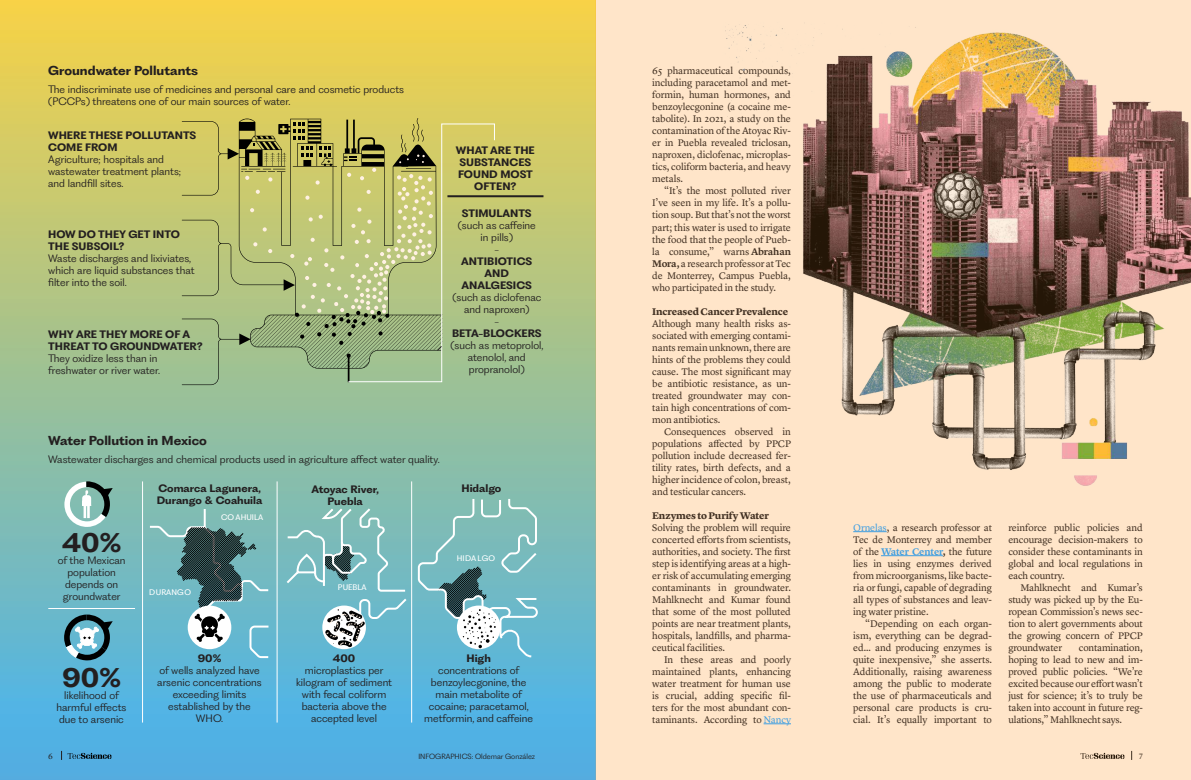
<style>
.page{position:relative;width:1191px;height:780px;background:#fff}
.page>*{position:absolute;margin:0;border:0;box-sizing:border-box;transform-origin:0 0}
.t1{font:700 25px "PP Fragment Sans";color:#231f20}
.t2{font:700 12px "PP Fragment Sans";color:#231f20}
.t3{font:10px/12px "Lyon Text";letter-spacing:-.01em;color:#231f20;text-align:justify}
.t4{font:300 10px/12px "PP Fragment Sans";color:#231f20;text-align:center}
.t5{font:700 10px/12px "PP Fragment Sans";color:#231f20}
.t6{font:700 10px "Lyon Text";letter-spacing:-.01em;color:#231f20}
.t7{font:8px "Lyon Text";color:#231f20}
.t8{font:7.5px "PP Fragment Sans";color:#fff}
.t9{font:300 7px "PP Fragment Sans";color:#231f20}
.s1{font-weight:600}
.s2{color:#1f9fff}
.s3{font-weight:600;color:#1f9fff}
</style>
<div class="page">
<div style="left:0;top:0;width:595px;height:780px;background:linear-gradient(to bottom,#f5d245,#45b0ed)"></div>
<svg style="left:68px;top:752px;width:44px;height:6px"></svg>
<svg style="left:182px;top:117px;width:260px;height:268px;background:#9ab684"></svg>
<svg style="left:182px;top:118px;width:251px;height:196px;background:#b7bb6d"></svg>
<svg style="left:347px;top:123px;width:148px;height:259px;background:#b3bd79"></svg>
<svg style="left:437px;top:345px;width:5px;height:6px"></svg>
<hr style="left:447px;top:195px;width:96px;height:2px;background:#231f20">
<hr style="left:48px;top:608px;width:87px;height:1px;background:#fff">
<hr style="left:276px;top:481px;width:2px;height:241px;background:#fff">
<hr style="left:142px;top:481px;width:1px;height:241px;background:#fff">
<hr style="left:411px;top:481px;width:1px;height:241px;background:#fff">
<svg style="left:64px;top:481px;width:49px;height:46px"></svg>
<svg style="left:64px;top:614px;width:49px;height:46px;background:#608c9a"></svg>
<svg style="left:284px;top:497px;width:255px;height:161px;background:#81c0c3"></svg>
<div style="left:457px;top:605px;width:43px;height:44px;background:#fff;border-radius:50%"></div>
<svg style="left:148px;top:507px;width:348px;height:152px;background:#77b1b9"></svg>
<img style="left:577px;top:0;width:18px;height:780px">
<img style="left:595px;top:0;width:596px;height:780px">
<p class="t2" style="left:48px;top:62px;width:151px">Groundwater Pollutants</p>
<p class="t4" style="left:48px;top:84px;width:357px;text-align:left">The indiscriminate use of medicines and personal care and cosmetic products (PCCPs) threatens one of our main sources of water.</p>
<p class="t5" style="left:48px;top:130px;width:150px">WHERE THESE POLLUTANTS<br>COME FROM</p>
<p class="t4" style="left:48px;top:154px;width:134px;text-align:left">Agriculture; hospitals and wastewater treatment plants; and landfill sites.</p>
<p class="t5" style="left:48px;top:229px;width:133px">HOW DO THEY GET INTO<br>THE SUBSOIL?</p>
<p class="t4" style="left:48px;top:253px;width:148px;text-align:left">Waste discharges and lixiviates, which are liquid substances that filter into the soil.</p>
<p class="t5" style="left:48px;top:328px;width:156px">WHY ARE THEY MORE OF A<br>THREAT TO GROUNDWATER?</p>
<p class="t4" style="left:48px;top:353px;width:113px;text-align:left">They oxidize less than in freshwater or river water.</p>
<p class="t5" style="left:456px;top:145px;width:80px;text-align:center">WHAT ARE THE<br>SUBSTANCES<br>FOUND MOST<br>OFTEN?</p>
<p class="t5" style="left:462px;top:208px;width:71px">STIMULANTS</p>
<p class="t4" style="left:458px;top:220px;width:80px">(such as caffeine in pills)<br>-</p>
<p class="t5" style="left:461px;top:256px;width:72px;text-align:center">ANTIBIOTICS<br>AND<br>ANALGESICS</p>
<p class="t4" style="left:452px;top:292px;width:90px">(such as diclofenac and naproxen)<br>-</p>
<p class="t5" style="left:452px;top:328px;width:91px">BETA-BLOCKERS</p>
<p class="t4" style="left:450px;top:340px;width:94px">(such as metoprolol, atenolol, and propranolol)</p>
<p class="t2" style="left:48px;top:432px;width:160px">Water Pollution in Mexico</p>
<p class="t4" style="left:48px;top:454px;width:393px">Wastewater discharges and chemical products used in agriculture affect water quality.</p>
<h1 class="t1" style="left:62px;top:526px;width:61px">40%</h1>
<p class="t4" style="left:58px;top:555px;width:69px">of the Mexican population depends on groundwater</p>
<p class="t5" style="left:157px;top:483px;width:107px">Comarca Lagunera,<br>Durango &amp; Coahuila</p>
<p class="t8" style="left:149px;top:587px;width:43px">DURANGO</p>
<p class="t8" style="left:221px;top:512px;width:44px">CO AHUILA</p>
<p class="t5" style="left:311px;top:483px;width:69px;text-align:center">Atoyac River,<br>Puebla</p>
<p class="t8" style="left:338px;top:582px;width:30px">PUEBLA</p>
<p class="t5" style="left:461px;top:483px;width:41px">Hidalgo</p>
<p class="t8" style="left:457px;top:553px;width:40px">HIDA LGO</p>
<h1 class="t1" style="left:62px;top:661px;width:60px">90%</h1>
<p class="t4" style="left:57px;top:690px;width:71px">likelihood of harmful effects due to arsenic</p>
<p class="t5" style="left:198px;top:652px;width:25px">90%</p>
<p class="t4" style="left:157px;top:664px;width:106px">of wells analyzed have arsenic concentrations exceeding limits established by the<br>WHO.</p>
<p class="t5" style="left:333px;top:652px;width:24px">400</p>
<p class="t4" style="left:296px;top:664px;width:98px">microplastics per kilogram of sediment with fecal coliform bacteria above the accepted level</p>
<p class="t5" style="left:466px;top:652px;width:26px">High</p>
<p class="t4" style="left:424px;top:664px;width:110px">concentrations of benzoylecgonine, the main metabolite of cocaine; paracetamol, metformin, and caffeine</p>
<p class="t3" style="left:652px;top:64px;width:140px">65 pharmaceutical compounds, including paracetamol and met&shy;formin, human hormones, and benzoylecgonine (a cocaine me&shy;tabolite). In 2021, a study on the contamination of the Atoyac Riv&shy;er in Puebla revealed triclosan, naproxen, diclofenac, microplas&shy;tics, coliform bacteria, and heavy metals.</p>
<p class="t3" style="left:652px;top:184px;width:140px;text-indent:12px">“It’s the most polluted river I’ve seen in my life. It’s a pollu&shy;tion soup. But that’s not the worst part; this water is used to irrigate the food that the people of Pueb&shy;la consume,” warns <span class="s1">Abrahan Mora,</span> a research professor at Tec de Monterrey, Campus Puebla, who participated in the study.</p>
<p class="t6" style="left:652px;top:303px;width:138px">Increased Cancer Prevalence</p>
<p class="t3" style="left:652px;top:316px;width:140px">Although many health risks as&shy;sociated with emerging contami&shy;nants remain unknown, there are hints of the problems they could cause. The most significant may be antibiotic resistance, as un&shy;treated groundwater may con&shy;tain high concentrations of com&shy;mon antibiotics.</p>
<p class="t3" style="left:652px;top:424px;width:140px;text-indent:12px">Consequences observed in populations affected by PPCP pollution include decreased fer&shy;tility rates, birth defects, and a higher incidence of colon, breast, and testicular cancers.</p>
<p class="t6" style="left:652px;top:507px;width:118px">Enzymes to Purify Water</p>
<p class="t3" style="left:652px;top:520px;width:140px">Solving the problem will require concerted efforts from scientists, authorities, and society. The first step is identifying areas at a high&shy;er risk of accumulating emerging contaminants in groundwater.<br>Mahlknecht and Kumar found that some of the most polluted points are near treatment plants, hospitals, landfills, and pharma&shy;ceutical facilities.</p>
<p class="t3" style="left:652px;top:652px;width:140px;text-indent:12px">In these areas and poorly maintained plants, enhancing water treatment for human use is crucial, adding specific fil&shy;ters for the most abundant con&shy;taminants. According to <span class="s2">Nancy</span></p>
<p class="t3" style="left:853px;top:520px;width:140px"><span class="s2">Ornelas</span>, a research professor at Tec de Monterrey and member of the <span class="s3">Water Center</span><span class="s1">,</span> the future lies in using enzymes derived from microorganisms, like bacte&shy;ria or fungi, capable of degrading all types of substances and leav&shy;ing water pristine.</p>
<p class="t3" style="left:853px;top:616px;width:140px;text-indent:12px">“Depending on each organ&shy;ism, everything can be degrad&shy;ed… and producing enzymes is quite inexpensive,” she asserts.<br>Additionally, raising awareness among the public to moderate the use of pharmaceuticals and personal care products is cru&shy;cial. It’s equally important to</p>
<p class="t3" style="left:1008px;top:520px;width:136px">reinforce public policies and encourage decision-makers to consider these contaminants in global and local regulations in each country.</p>
<p class="t3" style="left:1008px;top:580px;width:136px;text-indent:12px">Mahlknecht and Kumar’s study was picked up by the Eu&shy;ropean Commission’s news sec&shy;tion to alert governments about the growing concern of PPCP groundwater</p>
<p class="t3" style="left:1008px;top:640px;width:136px;text-indent:70px">contamination, hoping to lead to new and im&shy;proved public policies. “We’re excited because our effort wasn’t just for science; it’s to truly be taken into account in future reg&shy;ulations,” Mahlknecht says.</p>
<p class="t7" style="left:48px;top:750px;width:6px">6</p>
<p class="t9" style="left:418px;top:751px;width:118px">INFOGRAPHICS: Oldemar González</p>
<p class="t7" style="left:1139px;top:750px;width:5px">7</p>
</div>
